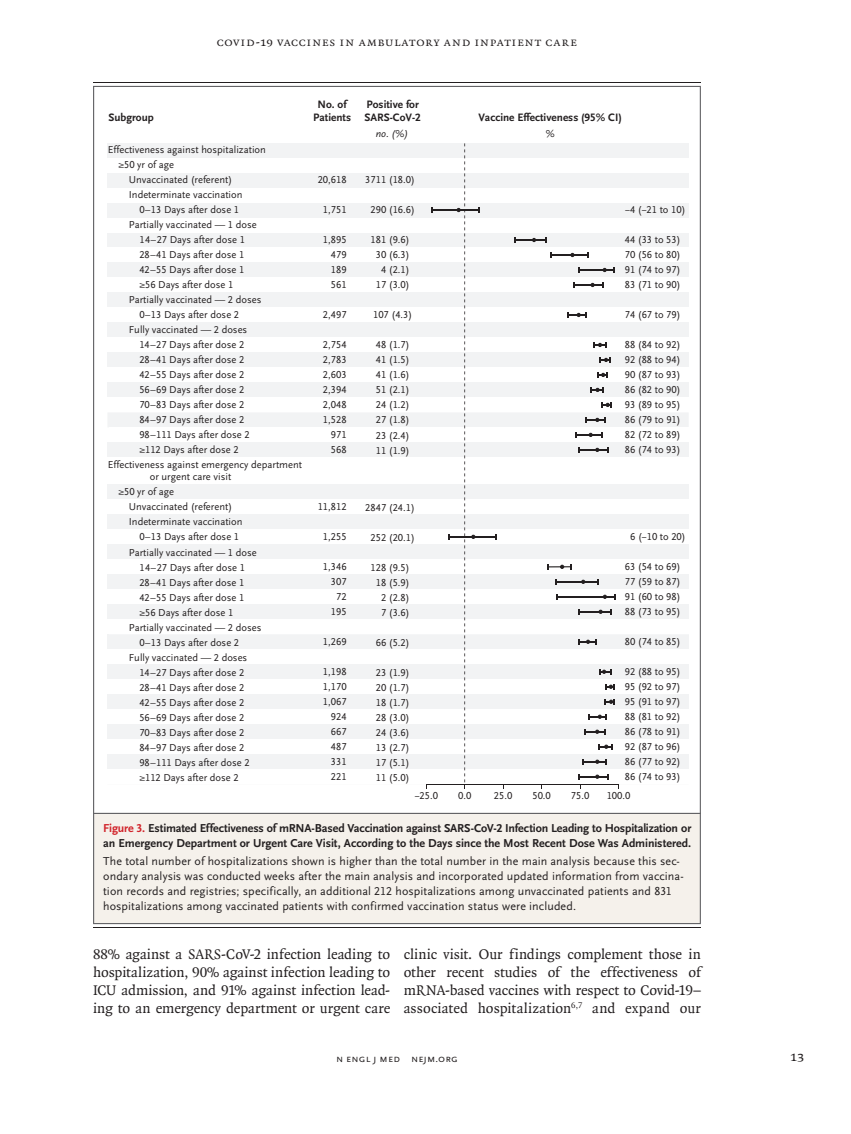
<style>
.page{position:relative;width:851px;height:1134px;background:#fff}
.page>*{position:absolute;margin:0;border:0;box-sizing:border-box;transform-origin:0 0}
.t1{font:15px/18px "OTNEJM Quadraat";color:#231f20;text-align:justify}
.t2{font:14.25px "OTNEJM Quadraat Cap";color:#231f20}
.t3{font:12.75px "OTNEJM Quadraat Small Cap";letter-spacing:.045em;color:#231f20}
.t4{font:12px/15px "OTNEJM Scala Sans LF";letter-spacing:.01em;color:#231f20}
.t5{font:700 12px/15px "OTNEJM Scala Sans LF";letter-spacing:-.005em;color:#231f20}
.t6{font:700 11.25px/12.8px "OTNEJM Scala Sans LF";color:#231f20}
.t7{font:10.8px "OTNEJM Scala Sans LF Cap";letter-spacing:.01em;color:#231f20}
.t8{font:10.5px/15px "OTNEJM Scala Sans LF";color:#231f20;text-align:justify}
.t9{font:italic 10.5px "OTNEJM Scala Sans LF";color:#231f20}
.s1{color:#d1232a}
</style>
<div class="page">
<hr style="left:93px;top:927px;width:607px;height:1px;background:#231f20">
<hr style="left:93px;top:82px;width:607px;height:1px;background:#231f20">
<div style="left:93px;top:814px;width:607px;height:110px;background:#f5f1eb"></div>
<svg style="left:93px;top:86px;width:607px;height:728px"></svg>
<p class="t3" style="left:217px;top:35px;width:362px">Covid-19 Vaccines in Ambulatory and Inpatient Care</p>
<p class="t6" style="left:313px;top:98px;width:39px;text-align:center">No. of<br>Patients</p>
<p class="t6" style="left:364px;top:98px;width:58px">Positive for<br>SARS-CoV-2</p>
<p class="t6" style="left:108px;top:111px;width:47px">Subgroup</p>
<p class="t6" style="left:478px;top:111px;width:145px">Vaccine Effectiveness (95% CI)</p>
<p class="t8" style="left:108px;top:143px;width:160px">Effectiveness against hospitalization</p>
<p class="t8" style="left:118px;top:158px;width:57px">≥50 yr of age</p>
<p class="t8" style="left:129px;top:173px;width:105px">Unvaccinated (referent)</p>
<p class="t8" style="left:129px;top:188px;width:115px">Indeterminate vaccination</p>
<p class="t8" style="left:139px;top:203px;width:101px">0–13 Days after dose 1</p>
<p class="t8" style="left:129px;top:218px;width:129px">Partially vaccinated — 1 dose</p>
<p class="t8" style="left:139px;top:233px;width:107px">14–27 Days after dose 1</p>
<p class="t8" style="left:139px;top:248px;width:106px">28–41 Days after dose 1</p>
<p class="t8" style="left:139px;top:263px;width:106px">42–55 Days after dose 1</p>
<p class="t8" style="left:139px;top:278px;width:95px">≥56 Days after dose 1</p>
<p class="t8" style="left:129px;top:293px;width:134px">Partially vaccinated — 2 doses</p>
<p class="t8" style="left:139px;top:308px;width:101px">0–13 Days after dose 2</p>
<p class="t8" style="left:129px;top:323px;width:120px">Fully vaccinated — 2 doses</p>
<p class="t8" style="left:139px;top:338px;width:106px">14–27 Days after dose 2</p>
<p class="t8" style="left:139px;top:353px;width:106px">28–41 Days after dose 2</p>
<p class="t8" style="left:139px;top:368px;width:106px">42–55 Days after dose 2</p>
<p class="t8" style="left:139px;top:383px;width:106px">56–69 Days after dose 2</p>
<p class="t8" style="left:139px;top:398px;width:106px">70–83 Days after dose 2</p>
<p class="t8" style="left:139px;top:413px;width:106px">84–97 Days after dose 2</p>
<p class="t8" style="left:139px;top:428px;width:112px">98–111 Days after dose 2</p>
<p class="t8" style="left:139px;top:443px;width:101px">≥112 Days after dose 2</p>
<p class="t8" style="left:108px;top:458px;width:196px">Effectiveness against emergency department</p>
<p class="t8" style="left:118px;top:470px;width:114px;text-indent:32px">or urgent care visit ≥50 yr of age</p>
<p class="t8" style="left:129px;top:500px;width:105px">Unvaccinated (referent)</p>
<p class="t8" style="left:129px;top:515px;width:115px">Indeterminate vaccination</p>
<p class="t8" style="left:139px;top:530px;width:101px">0–13 Days after dose 1</p>
<p class="t8" style="left:129px;top:545px;width:129px">Partially vaccinated — 1 dose</p>
<p class="t8" style="left:139px;top:560px;width:107px">14–27 Days after dose 1</p>
<p class="t8" style="left:139px;top:575px;width:106px">28–41 Days after dose 1</p>
<p class="t8" style="left:139px;top:590px;width:106px">42–55 Days after dose 1</p>
<p class="t8" style="left:139px;top:605px;width:95px">≥56 Days after dose 1</p>
<p class="t8" style="left:129px;top:620px;width:134px">Partially vaccinated — 2 doses</p>
<p class="t8" style="left:139px;top:635px;width:101px">0–13 Days after dose 2</p>
<p class="t8" style="left:129px;top:650px;width:120px">Fully vaccinated — 2 doses</p>
<p class="t8" style="left:139px;top:665px;width:106px">14–27 Days after dose 2</p>
<p class="t8" style="left:139px;top:680px;width:106px">28–41 Days after dose 2</p>
<p class="t8" style="left:139px;top:695px;width:106px">42–55 Days after dose 2</p>
<p class="t8" style="left:139px;top:710px;width:106px">56–69 Days after dose 2</p>
<p class="t8" style="left:139px;top:725px;width:106px">70–83 Days after dose 2</p>
<p class="t8" style="left:139px;top:740px;width:106px">84–97 Days after dose 2</p>
<p class="t8" style="left:139px;top:755px;width:112px">98–111 Days after dose 2</p>
<p class="t8" style="left:139px;top:770px;width:101px">≥112 Days after dose 2</p>
<p class="t8" style="left:318px;top:173px;width:30px">20,618</p>
<p class="t8" style="left:323px;top:203px;width:25px">1,751</p>
<p class="t8" style="left:331px;top:233px;width:17px;text-indent:-8px">1,895<br>479<br>189<br>561</p>
<p class="t8" style="left:323px;top:308px;width:25px">2,497</p>
<p class="t8" style="left:323px;top:338px;width:25px;text-align:right">2,754<br>2,783<br>2,603<br>2,394<br>2,048<br>1,528<br>971<br>568</p>
<p class="t8" style="left:318px;top:500px;width:30px">11,812</p>
<p class="t8" style="left:323px;top:530px;width:25px">1,255</p>
<p class="t8" style="left:323px;top:560px;width:25px;text-align:right">1,346<br>307<br>72<br>195</p>
<p class="t8" style="left:323px;top:635px;width:25px">1,269</p>
<p class="t8" style="left:323px;top:665px;width:25px;text-align:right">1,198<br>1,170<br>1,067<br>924<br>667<br>487<br>331<br>221</p>
<p class="t9" style="left:376px;top:128px;width:34px">no. (%)</p>
<p class="t9" style="left:545px;top:128px;width:10px">%</p>
<p class="t8" style="left:365px;top:173px;width:51px">3711 (18.0)</p>
<p class="t8" style="left:370px;top:203px;width:46px">290 (16.6)</p>
<p class="t8" style="left:370px;top:233px;width:41px;text-align:right">181 (9.6)<br>30 (6.3)<br>4 (2.1)<br>17 (3.0)</p>
<p class="t8" style="left:373px;top:308px;width:41px">107 (4.3)</p>
<p class="t8" style="left:376px;top:338px;width:35px">48 (1.7)<br>41 (1.5)<br>41 (1.6)<br>51 (2.1)<br>24 (1.2)<br>27 (1.8)<br>23 (2.4)<br>11 (1.9)</p>
<p class="t8" style="left:365px;top:500px;width:51px">2847 (24.1)</p>
<p class="t8" style="left:370px;top:530px;width:46px">252 (20.1)</p>
<p class="t8" style="left:370px;top:560px;width:41px;text-align:right">128 (9.5)<br>18 (5.9)<br>2 (2.8)<br>7 (3.6)</p>
<p class="t8" style="left:376px;top:635px;width:35px">66 (5.2)</p>
<p class="t8" style="left:376px;top:665px;width:35px">23 (1.9)<br>20 (1.7)<br>18 (1.7)<br>28 (3.0)<br>24 (3.6)<br>13 (2.7)<br>17 (5.1)<br>11 (5.0)</p>
<p class="t8" style="left:625px;top:202px;width:62px">−4 (−21 to 10)</p>
<p class="t8" style="left:624px;top:232px;width:57px">44 (33 to 53)<br>70 (56 to 80)<br>91 (74 to 97)<br>83 (71 to 90)</p>
<p class="t8" style="left:624px;top:307px;width:57px">74 (67 to 79)</p>
<p class="t8" style="left:624px;top:337px;width:57px">88 (84 to 92)<br>92 (88 to 94)<br>90 (87 to 93)<br>86 (82 to 90)<br>93 (89 to 95)<br>86 (79 to 91)<br>82 (72 to 89)<br>86 (74 to 93)</p>
<p class="t8" style="left:630px;top:530px;width:57px">6 (−10 to 20)</p>
<p class="t8" style="left:624px;top:560px;width:57px">63 (54 to 69)<br>77 (59 to 87)<br>91 (60 to 98)<br>88 (73 to 95)</p>
<p class="t8" style="left:624px;top:635px;width:57px">80 (74 to 85)</p>
<p class="t8" style="left:624px;top:665px;width:57px">92 (88 to 95)<br>95 (92 to 97)<br>95 (91 to 97)<br>88 (81 to 92)<br>86 (78 to 91)<br>92 (87 to 96)<br>86 (77 to 92)<br>86 (74 to 93)</p>
<p class="t8" style="left:414px;top:788px;width:25px">−25.0</p>
<p class="t8" style="left:458px;top:788px;width:15px">0.0</p>
<p class="t8" style="left:494px;top:788px;width:20px">25.0</p>
<p class="t8" style="left:532px;top:788px;width:20px">50.0</p>
<p class="t8" style="left:571px;top:788px;width:20px">75.0</p>
<p class="t8" style="left:606px;top:788px;width:25px">100.0</p>
<p class="t5" style="left:103px;top:820px;width:590px"><span class="s1">Figure 3.</span> Estimated Effectiveness of mRNA-Based Vaccination against SARS-CoV-2 Infection Leading to Hospitalization or an Emergency Department or Urgent Care Visit, According to the Days since the Most Recent Dose Was Administered.</p>
<p class="t4" style="left:103px;top:853px;width:582px">The total number of hospitalizations shown is higher than the total number in the main analysis because this sec‑ ondary analysis was conducted weeks after the main analysis and incorporated updated information from vaccina‑ tion records and registries; specifically, an additional 212 hospitalizations among unvaccinated patients and 831 hospitalizations among vaccinated patients with confirmed vaccination status were included.</p>
<h1 class="t1" style="left:93px;top:945px;width:299px">88% against a SARS-CoV-2 infection leading to hospitalization, 90% against infection leading to ICU admission, and 91% against infection lead&shy;ing to an emergency department or urgent care</h1>
<h1 class="t1" style="left:403px;top:945px;width:299px">clinic visit. Our findings complement those in other recent studies of the effectiveness of mRNA-based vaccines with respect to Covid-19– associated hospitalization<sup>6,7</sup> and expand our</h1>
<p class="t7" style="left:336px;top:1053px;width:123px">n engl j med nejm.org</p>
<h2 class="t2" style="left:790px;top:1048px;width:16px">13</h2>
</div>
